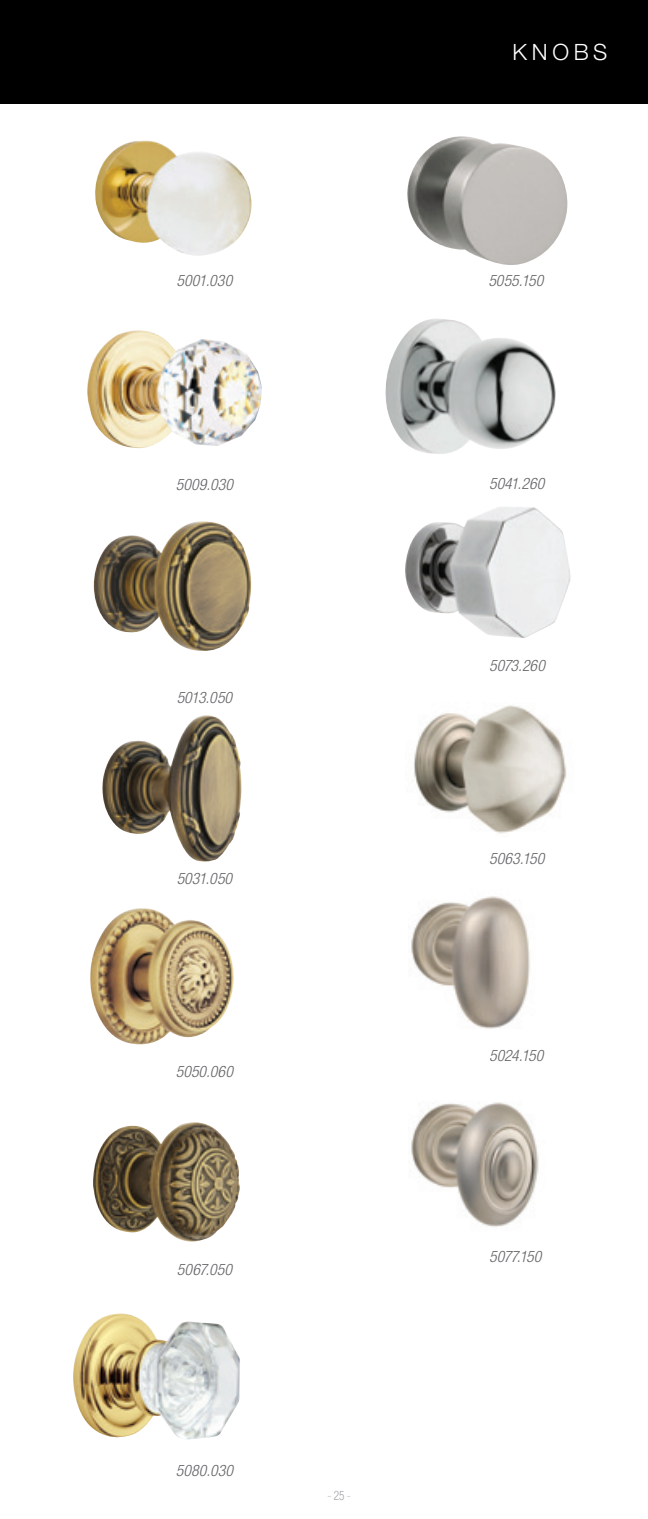
<style>
.page{position:relative;width:648px;height:1519px;background:#fff}
.page>*{position:absolute;margin:0;border:0;box-sizing:border-box;transform-origin:0 0}
.t1{font:300 22.5px "Helvetica Neue";letter-spacing:.205em;color:#fff}
.t2{font:italic 300 condensed 15.75px "Helvetica Neue";color:#636366}
.t3{font:300 condensed 12.38px "Helvetica";color:#c7c8ca}
.s1{color:#a8a9ad}
</style>
<div class="page">
<img style="left:73px;top:1313px;width:167px;height:127px">
<img style="left:93px;top:1122px;width:147px;height:120px">
<img style="left:94px;top:521px;width:158px;height:130px">
<img style="left:102px;top:715px;width:140px;height:147px">
<img style="left:90px;top:908px;width:144px;height:137px">
<img style="left:95px;top:140px;width:157px;height:116px">
<img style="left:414px;top:705px;width:153px;height:129px">
<img style="left:405px;top:507px;width:166px;height:131px">
<img style="left:411px;top:1102px;width:128px;height:125px">
<img style="left:411px;top:896px;width:119px;height:133px">
<img style="left:385px;top:318px;width:171px;height:136px">
<img style="left:87px;top:330px;width:175px;height:118px">
<img style="left:407px;top:136px;width:161px;height:129px">
<div style="left:0;top:0;width:648px;height:104px;background:#000001"></div>
<p class="t2" style="left:177px;top:272px;width:57px">5001.030</p>
<p class="t2" style="left:176px;top:475px;width:59px">5009.030</p>
<p class="t2" style="left:177px;top:688px;width:57px">5013.050</p>
<p class="t2" style="left:177px;top:870px;width:57px">5031.050</p>
<p class="t2" style="left:176px;top:1063px;width:59px">5050.060</p>
<p class="t2" style="left:177px;top:1260px;width:56px">5067.050</p>
<p class="t2" style="left:176px;top:1461px;width:59px">5080.030</p>
<p class="t3" style="left:327px;top:1488px;width:25px">- <span class="s1">25</span> -</p>
<h1 class="t1" style="left:512px;top:39px;width:97px">KNOBS</h1>
<p class="t2" style="left:488px;top:272px;width:56px">5055.150</p>
<p class="t2" style="left:489px;top:475px;width:57px">5041.260</p>
<p class="t2" style="left:489px;top:656px;width:57px">5073.260</p>
<p class="t2" style="left:489px;top:849px;width:57px">5063.150</p>
<p class="t2" style="left:489px;top:1046px;width:56px">5024.150</p>
<p class="t2" style="left:489px;top:1248px;width:54px">5077.150</p>
</div>
